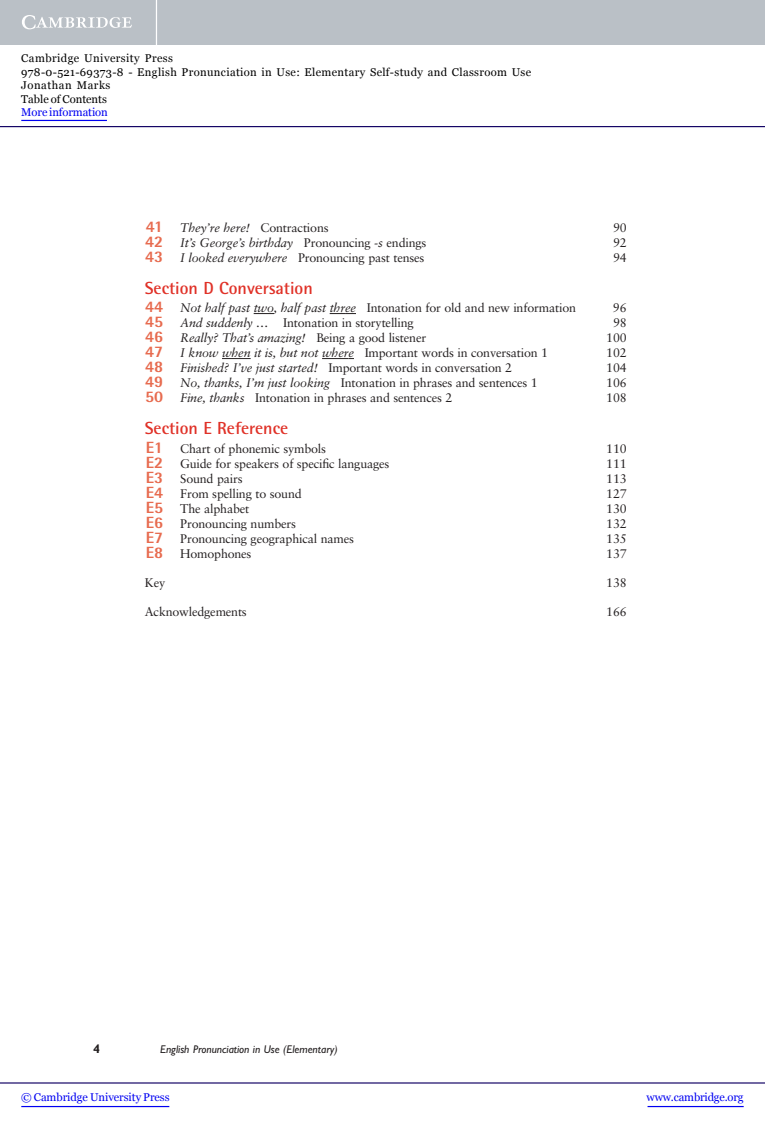
<style>
.page{position:relative;width:765px;height:1125px;background:#fff}
.page>*{position:absolute;margin:0;border:0;box-sizing:border-box;transform-origin:0 0}
.t1{font:700 17.5px "Rotis Semi Sans";color:#e03127}
.t2{font:12.5px "Sabon";letter-spacing:-.015em;color:#231f20}
.t3{font:italic 12.5px "Sabon";letter-spacing:-.015em;color:#231f20}
.t4{font:700 12.5px "Gill Sans";color:#231f20}
.t5{font:11.25px/13.5px "Georgia";letter-spacing:.03em;color:#000}
.t6{font:11.25px "Georgia";letter-spacing:-.01em;color:#0000f1}
.t7{font:italic 11.25px "Gill Sans";color:#231f20}
.s1{font-family:"Rotis Semi Sans";font-weight:800;font-style:normal;font-size:16.25px;color:#e76b4f}
.s2{font-style:normal}
.s3{font-family:"Rotis Semi Sans";font-weight:800;font-size:16.25px;color:#e76b4f}
.s4{font-style:italic}
</style>
<div class="page">
<svg style="left:254px;top:313px;width:20px;height:1px"></svg>
<svg style="left:330px;top:313px;width:26px;height:1px"></svg>
<svg style="left:222px;top:358px;width:29px;height:1px"></svg>
<svg style="left:322px;top:358px;width:32px;height:1px"></svg>
<div style="left:0;top:0;width:765px;height:45px;background:#bac0c6"></div>
<svg style="left:22px;top:15px;width:110px;height:14px"></svg>
<hr style="left:156px;top:0;width:1px;height:45px;background:#fff">
<hr style="left:0;top:1082px;width:765px;height:2px;background:#150666">
<hr style="left:21px;top:1106px;width:148px;height:1px;background:#0000f1">
<hr style="left:648px;top:1106px;width:96px;height:1px;background:#0000f1">
<hr style="left:0;top:126px;width:765px;height:1px;background:#150666">
<hr style="left:21px;top:120px;width:86px;height:1px;background:#0000f1">
<p class="t5" style="left:21px;top:52px;width:511px">Cambridge University Press<br>978-0-521-69373-8 - English Pronunciation in Use: Elementary Self-study and Classroom Use Jonathan Marks<br>Table of Contents</p>
<p class="t6" style="left:21px;top:106px;width:88px">More information</p>
<p class="t3" style="left:146px;top:223px;width:184px"><span class="s1">41</span> They’re here! <span class="s2">Contractions</span></p>
<p class="t2" style="left:613px;top:223px;width:15px">90</p>
<p class="t3" style="left:145px;top:238px;width:283px"><span class="s1">42</span> It’s George’s birthday <span class="s2">Pronouncing</span> -s <span class="s2">endings</span></p>
<p class="t2" style="left:613px;top:238px;width:15px">92</p>
<p class="t2" style="left:145px;top:253px;width:281px"><span class="s3">43</span> <span class="s4">I looked everywhere</span> Pronouncing past tenses</p>
<p class="t2" style="left:613px;top:253px;width:15px">94</p>
<h1 class="t1" style="left:145px;top:282px;width:169px">Section D Conversation</h1>
<p class="t2" style="left:145px;top:303px;width:432px"><span class="s3">44</span> <span class="s4">Not half past two, half past three</span> Intonation for old and new information</p>
<p class="t2" style="left:613px;top:303px;width:15px">96</p>
<p class="t2" style="left:145px;top:318px;width:270px"><span class="s3">45</span> <span class="s4">And suddenly …</span> Intonation in storytelling</p>
<p class="t2" style="left:613px;top:318px;width:15px">98</p>
<p class="t3" style="left:145px;top:333px;width:283px"><span class="s1">46</span> Really? That’s amazing! <span class="s2">Being a good listener</span></p>
<p class="t2" style="left:606px;top:333px;width:22px">100</p>
<p class="t2" style="left:145px;top:348px;width:405px"><span class="s3">47</span> <span class="s4">I know when it is, but not where</span> Important words in conversation 1</p>
<p class="t2" style="left:606px;top:348px;width:22px">102</p>
<p class="t2" style="left:145px;top:363px;width:368px"><span class="s3">48</span> <span class="s4">Finished? I’ve just started!</span> Important words in conversation 2</p>
<p class="t2" style="left:606px;top:363px;width:22px">104</p>
<p class="t2" style="left:145px;top:378px;width:394px"><span class="s3">49</span> <span class="s4">No, thanks, I’m just looking</span> Intonation in phrases and sentences 1</p>
<p class="t2" style="left:606px;top:378px;width:22px">106</p>
<p class="t2" style="left:145px;top:393px;width:309px"><span class="s3">50</span> <span class="s4">Fine, thanks</span> Intonation in phrases and sentences 2</p>
<p class="t2" style="left:606px;top:393px;width:22px">108</p>
<h1 class="t1" style="left:145px;top:422px;width:145px">Section E Reference</h1>
<p class="t2" style="left:146px;top:443px;width:182px"><span class="s3">E1</span> Chart of phonemic symbols</p>
<p class="t2" style="left:606px;top:443px;width:22px">110</p>
<p class="t2" style="left:146px;top:458px;width:245px"><span class="s3">E2</span> Guide for speakers of specific languages</p>
<p class="t2" style="left:606px;top:458px;width:22px">111</p>
<p class="t2" style="left:146px;top:473px;width:98px"><span class="s3">E3</span> Sound pairs</p>
<p class="t2" style="left:606px;top:473px;width:22px">113</p>
<p class="t2" style="left:146px;top:488px;width:157px"><span class="s3">E4</span> From spelling to sound</p>
<p class="t2" style="left:606px;top:488px;width:22px">127</p>
<p class="t2" style="left:146px;top:503px;width:105px"><span class="s3">E5</span> The alphabet</p>
<p class="t2" style="left:606px;top:503px;width:22px">130</p>
<p class="t2" style="left:146px;top:518px;width:152px"><span class="s3">E6</span> Pronouncing numbers</p>
<p class="t2" style="left:606px;top:518px;width:22px">132</p>
<p class="t2" style="left:146px;top:533px;width:210px"><span class="s3">E7</span> Pronouncing geographical names</p>
<p class="t2" style="left:606px;top:533px;width:22px">135</p>
<p class="t2" style="left:146px;top:548px;width:107px"><span class="s3">E8</span> Homophones</p>
<p class="t2" style="left:606px;top:548px;width:22px">137</p>
<p class="t2" style="left:145px;top:577px;width:22px">Key</p>
<p class="t2" style="left:606px;top:577px;width:22px">138</p>
<p class="t2" style="left:145px;top:606px;width:104px">Acknowledgements</p>
<p class="t2" style="left:606px;top:606px;width:22px">166</p>
<p class="t4" style="left:93px;top:1044px;width:8px">4</p>
<p class="t7" style="left:160px;top:1045px;width:179px">English Pronunciation in Use (Elementary)</p>
<p class="t6" style="left:21px;top:1091px;width:150px">© Cambridge University Press</p>
<p class="t6" style="left:647px;top:1091px;width:99px">www.cambridge.org</p>
</div>
